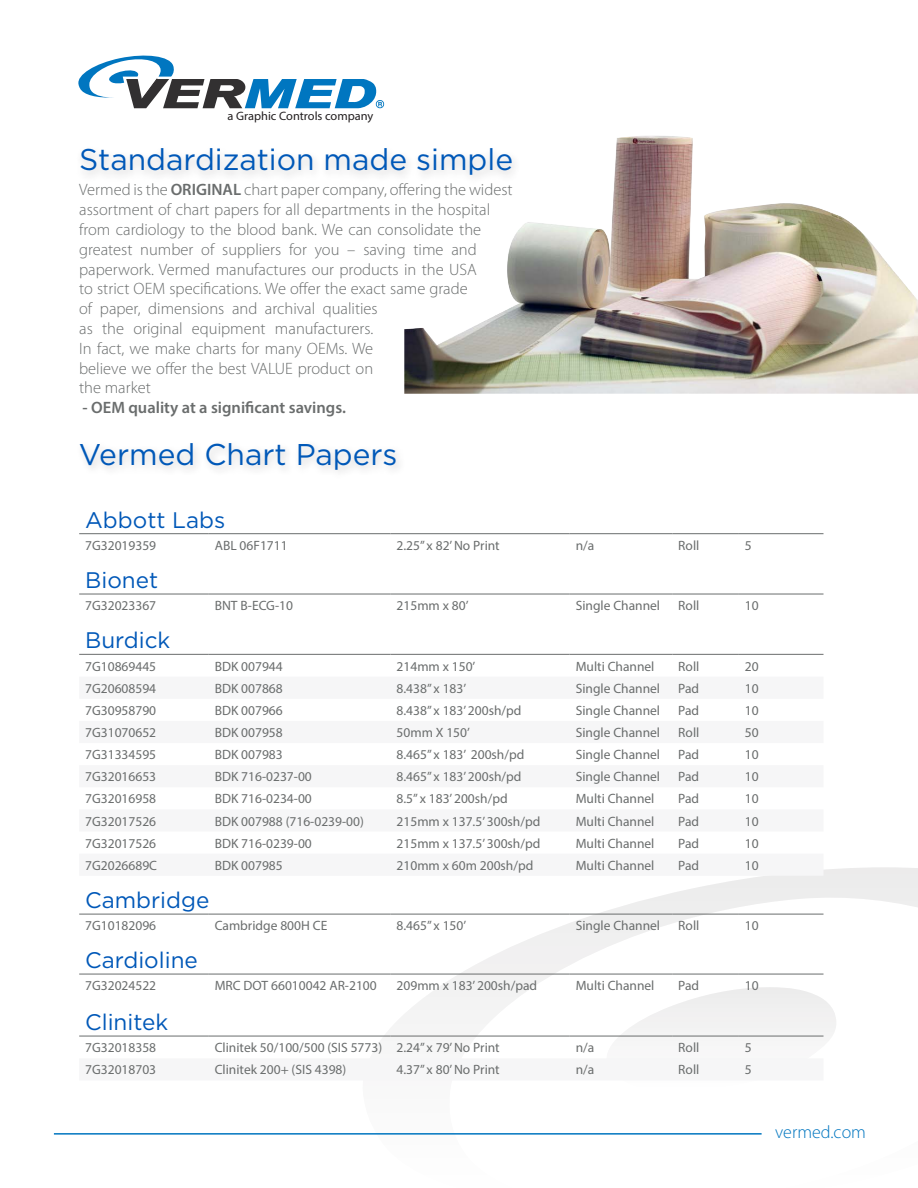
<style>
.page{position:relative;width:918px;height:1188px;background:#fff}
.page>*{position:absolute;margin:0;border:0;box-sizing:border-box;transform-origin:0 0}
.t1{font:30px "Gotham";color:#0058b8}
.t2{font:22.5px "Gotham";color:#0058b8}
.t3{font:300 18px "Myriad Pro";color:#0076c0}
.t4{font:300 16.5px/19.8px "Myriad Pro";color:#6a6d6d}
.t5{font:600 16.5px "Myriad Pro";color:#6a6d6d}
.t6{font:13.5px "Myriad Pro";color:#6a6d6d}
.t7{font:12.15px "Myriad Pro";color:#231f20}
.s1{font-weight:600}
</style>
<div class="page">
<svg style="left:363px;top:867px;width:555px;height:120px"></svg>
<hr style="left:54px;top:1133px;width:708px;height:2px;background:#0076c0">
<svg style="left:78px;top:55px;width:306px;height:53px"></svg>
<div style="left:76px;top:145px;width:446px;height:42px;background:#f9f9f9"></div>
<div style="left:363px;top:867px;width:461px;height:9px;background:#f6f6f7"></div>
<hr style="left:79px;top:654px;width:130px;height:1px;background:#6a6d6d">
<hr style="left:209px;top:654px;width:182px;height:1px;background:#6a6d6d">
<hr style="left:391px;top:654px;width:179px;height:1px;background:#6a6d6d">
<hr style="left:570px;top:654px;width:102px;height:1px;background:#6a6d6d">
<hr style="left:672px;top:654px;width:67px;height:1px;background:#6a6d6d">
<hr style="left:739px;top:654px;width:85px;height:1px;background:#6a6d6d">
<hr style="left:79px;top:533px;width:130px;height:1px;background:#6a6d6d">
<hr style="left:209px;top:533px;width:182px;height:1px;background:#6a6d6d">
<hr style="left:391px;top:533px;width:179px;height:1px;background:#6a6d6d">
<hr style="left:570px;top:533px;width:102px;height:1px;background:#6a6d6d">
<hr style="left:672px;top:533px;width:67px;height:1px;background:#6a6d6d">
<hr style="left:739px;top:533px;width:85px;height:1px;background:#6a6d6d">
<img style="left:404px;top:138px;width:514px;height:256px">
<div style="left:76px;top:439px;width:331px;height:42px;background:#fafafa"></div>
<hr style="left:79px;top:594px;width:130px;height:1px;background:#6a6d6d">
<hr style="left:209px;top:594px;width:182px;height:1px;background:#6a6d6d">
<hr style="left:391px;top:594px;width:179px;height:1px;background:#6a6d6d">
<hr style="left:570px;top:594px;width:102px;height:1px;background:#6a6d6d">
<hr style="left:672px;top:594px;width:67px;height:1px;background:#6a6d6d">
<hr style="left:739px;top:594px;width:85px;height:1px;background:#6a6d6d">
<hr style="left:79px;top:914px;width:130px;height:1px;background:#6a6d6d">
<hr style="left:209px;top:914px;width:182px;height:1px;background:#6a6d6d">
<hr style="left:391px;top:914px;width:179px;height:1px;background:#6a6d6d">
<hr style="left:570px;top:914px;width:102px;height:1px;background:#6a6d6d">
<hr style="left:672px;top:914px;width:67px;height:1px;background:#6a6d6d">
<hr style="left:739px;top:914px;width:85px;height:1px;background:#6a6d6d">
<hr style="left:79px;top:974px;width:130px;height:1px;background:#6a6d6d">
<hr style="left:209px;top:974px;width:182px;height:1px;background:#6a6d6d">
<hr style="left:391px;top:974px;width:179px;height:1px;background:#6a6d6d">
<hr style="left:570px;top:974px;width:102px;height:1px;background:#6a6d6d">
<hr style="left:672px;top:974px;width:67px;height:1px;background:#6a6d6d">
<hr style="left:739px;top:974px;width:85px;height:1px;background:#6a6d6d">
<svg style="left:79px;top:987px;width:757px;height:49px"></svg>
<hr style="left:79px;top:1036px;width:130px;height:1px;background:#6a6d6d">
<hr style="left:209px;top:1036px;width:182px;height:1px;background:#6a6d6d">
<hr style="left:391px;top:1036px;width:179px;height:1px;background:#6a6d6d">
<hr style="left:570px;top:1036px;width:102px;height:1px;background:#6a6d6d">
<hr style="left:672px;top:1036px;width:67px;height:1px;background:#6a6d6d">
<hr style="left:739px;top:1036px;width:85px;height:1px;background:#6a6d6d">
<p class="t7" style="left:228px;top:109px;width:147px">a Graphic Controls company</p>
<h1 class="t1" style="left:79px;top:140px;width:435px">Standardization made simple</h1>
<p class="t4" style="left:79px;top:180px;width:435px">Vermed is the <span class="s1">ORIGINAL</span> chart paper company, offering the widest assortment of chart papers for all departments in the hospital from cardiology to the blood bank. We can consolidate the greatest number of suppliers for you – saving time and paperwork. Vermed manufactures our products in the USA<br>to strict OEM specifications. We offer the exact same grade<br>of paper, dimensions and archival qualities<br>as the original equipment manufacturers.<br>In fact, we make charts for many OEMs. We<br>believe we offer the best VALUE product on<br>the market</p>
<p class="t5" style="left:83px;top:397px;width:265px">- OEM quality at a significant savings.</p>
<h1 class="t1" style="left:79px;top:435px;width:320px">Vermed Chart Papers</h1>
<h2 class="t2" style="left:85px;top:505px;width:142px">Abbott Labs</h2>
<p class="t6" style="left:85px;top:537px;width:73px">7G32019359</p>
<p class="t6" style="left:215px;top:537px;width:74px">ABL 06F1711</p>
<p class="t6" style="left:397px;top:537px;width:105px">2.25” x 82’ No Print</p>
<p class="t6" style="left:576px;top:537px;width:20px">n/a</p>
<p class="t6" style="left:678px;top:537px;width:23px">Roll</p>
<p class="t6" style="left:745px;top:537px;width:8px">5</p>
<h2 class="t2" style="left:85px;top:566px;width:74px">Bionet</h2>
<p class="t6" style="left:85px;top:597px;width:73px">7G32023367</p>
<p class="t6" style="left:215px;top:597px;width:80px">BNT B-ECG-10</p>
<p class="t6" style="left:397px;top:597px;width:73px">215mm x 80’</p>
<p class="t6" style="left:576px;top:597px;width:86px">Single Channel</p>
<p class="t6" style="left:678px;top:597px;width:23px">Roll</p>
<p class="t6" style="left:745px;top:597px;width:15px">10</p>
<h2 class="t2" style="left:85px;top:626px;width:87px">Burdick</h2>
<p class="t6" style="left:85px;top:658px;width:73px">7G10869445</p>
<p class="t6" style="left:215px;top:658px;width:70px">BDK 007944</p>
<p class="t6" style="left:397px;top:658px;width:80px">214mm x 150’</p>
<p class="t6" style="left:576px;top:658px;width:80px">Multi Channel</p>
<p class="t6" style="left:678px;top:658px;width:23px">Roll</p>
<p class="t6" style="left:745px;top:658px;width:15px">20</p>
<p class="t6" style="left:85px;top:680px;width:73px">7G20608594</p>
<p class="t6" style="left:215px;top:680px;width:70px">BDK 007868</p>
<p class="t6" style="left:397px;top:680px;width:71px">8.438” x 183’</p>
<p class="t6" style="left:576px;top:680px;width:86px">Single Channel</p>
<p class="t6" style="left:678px;top:680px;width:22px">Pad</p>
<p class="t6" style="left:745px;top:680px;width:15px">10</p>
<p class="t6" style="left:85px;top:702px;width:73px">7G30958790</p>
<p class="t6" style="left:215px;top:702px;width:70px">BDK 007966</p>
<p class="t6" style="left:397px;top:702px;width:126px">8.438” x 183’ 200sh/pd</p>
<p class="t6" style="left:576px;top:702px;width:86px">Single Channel</p>
<p class="t6" style="left:678px;top:702px;width:22px">Pad</p>
<p class="t6" style="left:745px;top:702px;width:15px">10</p>
<p class="t6" style="left:85px;top:724px;width:73px">7G31070652</p>
<p class="t6" style="left:215px;top:724px;width:70px">BDK 007958</p>
<p class="t6" style="left:397px;top:724px;width:75px">50mm X 150’</p>
<p class="t6" style="left:576px;top:724px;width:86px">Single Channel</p>
<p class="t6" style="left:678px;top:724px;width:23px">Roll</p>
<p class="t6" style="left:745px;top:724px;width:15px">50</p>
<p class="t6" style="left:85px;top:746px;width:73px">7G31334595</p>
<p class="t6" style="left:215px;top:746px;width:70px">BDK 007983</p>
<p class="t6" style="left:397px;top:746px;width:129px">8.465” x 183’ 200sh/pd</p>
<p class="t6" style="left:576px;top:746px;width:86px">Single Channel</p>
<p class="t6" style="left:678px;top:746px;width:22px">Pad</p>
<p class="t6" style="left:745px;top:746px;width:15px">10</p>
<p class="t6" style="left:85px;top:768px;width:73px">7G32016653</p>
<p class="t6" style="left:215px;top:768px;width:99px">BDK 716-0237-00</p>
<p class="t6" style="left:397px;top:768px;width:126px">8.465” x 183’ 200sh/pd</p>
<p class="t6" style="left:576px;top:768px;width:86px">Single Channel</p>
<p class="t6" style="left:678px;top:768px;width:22px">Pad</p>
<p class="t6" style="left:745px;top:768px;width:15px">10</p>
<p class="t6" style="left:85px;top:791px;width:73px">7G32016958</p>
<p class="t6" style="left:215px;top:791px;width:99px">BDK 716-0234-00</p>
<p class="t6" style="left:397px;top:791px;width:113px">8.5” x 183’ 200sh/pd</p>
<p class="t6" style="left:576px;top:791px;width:80px">Multi Channel</p>
<p class="t6" style="left:678px;top:791px;width:22px">Pad</p>
<p class="t6" style="left:745px;top:791px;width:15px">10</p>
<p class="t6" style="left:85px;top:813px;width:73px">7G32017526</p>
<p class="t6" style="left:215px;top:813px;width:151px">BDK 007988 (716-0239-00)</p>
<p class="t6" style="left:397px;top:813px;width:145px">215mm x 137.5’ 300sh/pd</p>
<p class="t6" style="left:576px;top:813px;width:80px">Multi Channel</p>
<p class="t6" style="left:678px;top:813px;width:22px">Pad</p>
<p class="t6" style="left:745px;top:813px;width:15px">10</p>
<p class="t6" style="left:85px;top:835px;width:73px">7G32017526</p>
<p class="t6" style="left:215px;top:835px;width:99px">BDK 716-0239-00</p>
<p class="t6" style="left:397px;top:835px;width:145px">215mm x 137.5’ 300sh/pd</p>
<p class="t6" style="left:576px;top:835px;width:80px">Multi Channel</p>
<p class="t6" style="left:678px;top:835px;width:22px">Pad</p>
<p class="t6" style="left:745px;top:835px;width:15px">10</p>
<p class="t6" style="left:85px;top:857px;width:73px">7G2026689C</p>
<p class="t6" style="left:215px;top:857px;width:70px">BDK 007985</p>
<p class="t6" style="left:397px;top:857px;width:138px">210mm x 60m 200sh/pd</p>
<p class="t6" style="left:576px;top:857px;width:80px">Multi Channel</p>
<p class="t6" style="left:678px;top:857px;width:22px">Pad</p>
<p class="t6" style="left:745px;top:857px;width:15px">10</p>
<h2 class="t2" style="left:85px;top:886px;width:126px">Cambridge</h2>
<p class="t6" style="left:85px;top:918px;width:73px">7G10182096</p>
<p class="t6" style="left:215px;top:918px;width:114px">Cambridge 800H CE</p>
<p class="t6" style="left:397px;top:918px;width:71px">8.465” x 150’</p>
<p class="t6" style="left:576px;top:918px;width:86px">Single Channel</p>
<p class="t6" style="left:678px;top:918px;width:23px">Roll</p>
<p class="t6" style="left:745px;top:918px;width:15px">10</p>
<h2 class="t2" style="left:85px;top:946px;width:114px">Cardioline</h2>
<p class="t6" style="left:85px;top:978px;width:73px">7G32024522</p>
<p class="t6" style="left:215px;top:978px;width:164px">MRC DOT 66010042 AR-2100</p>
<p class="t6" style="left:397px;top:978px;width:142px">209mm x 183’ 200sh/pad</p>
<p class="t6" style="left:576px;top:978px;width:80px">Multi Channel</p>
<p class="t6" style="left:678px;top:978px;width:22px">Pad</p>
<p class="t6" style="left:745px;top:978px;width:15px">10</p>
<h2 class="t2" style="left:85px;top:1008px;width:85px">Clinitek</h2>
<p class="t6" style="left:85px;top:1040px;width:73px">7G32018358</p>
<p class="t6" style="left:215px;top:1040px;width:286px">Clinitek 50/100/500 (SIS 5773) 2.24” x 79’ No Print</p>
<p class="t6" style="left:576px;top:1040px;width:20px">n/a</p>
<p class="t6" style="left:678px;top:1040px;width:23px">Roll</p>
<p class="t6" style="left:745px;top:1040px;width:8px">5</p>
<p class="t6" style="left:85px;top:1062px;width:73px">7G32018703</p>
<p class="t6" style="left:215px;top:1062px;width:133px">Clinitek 200+ (SIS 4398)</p>
<p class="t6" style="left:397px;top:1062px;width:105px">4.37” x 80’ No Print</p>
<p class="t6" style="left:576px;top:1062px;width:20px">n/a</p>
<p class="t6" style="left:678px;top:1062px;width:23px">Roll</p>
<p class="t6" style="left:745px;top:1062px;width:8px">5</p>
<h3 class="t3" style="left:775px;top:1122px;width:92px">vermed.com</h3>
</div>
